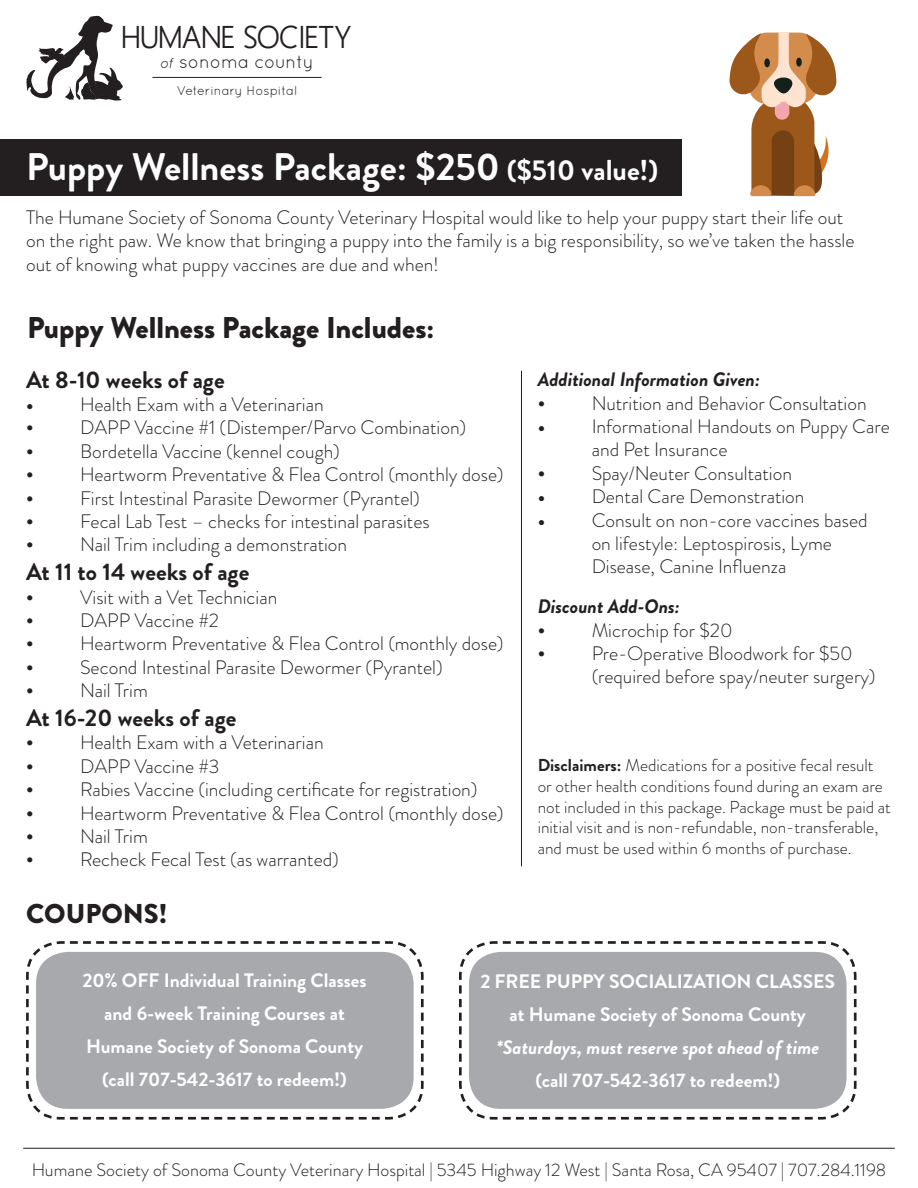
<style>
.page{position:relative;width:918px;height:1188px;background:#fff}
.page>*{position:absolute;margin:0;border:0;box-sizing:border-box;transform-origin:0 0}
.t1{font:700 38.4px "Brandon Grotesque";color:#fff}
.t2{font:31.35px "Homizio";letter-spacing:.025em;color:#231f20}
.t3{font:900 30px "Brandon Grotesque";color:#231f20}
.t4{font:900 27.15px "Brandon Grotesque";color:#231f20}
.t5{font:700 24px "Brandon Grotesque";color:#231f20}
.t6{font:300 19.5px/23.4px "Brandon Grotesque";color:#231f20}
.t7{font:700 19.5px/33px "Brandon Grotesque";color:#fff;text-align:center}
.t8{font:italic 700 19.5px "Brandon Grotesque";color:#231f20}
.t9{font:300 18px "Brandon Grotesque";color:#231f20}
.t10{font:17.85px "Quicksand";color:#231f20}
.t11{font:300 17.25px/20.7px "Brandon Grotesque";color:#231f20}
.t12{font:12.75px "Quicksand";color:#231f20}
.s1{font-style:italic;font-size:14.55px}
.s2{font-size:28.8px}
.s3{font-weight:700}
.s4{font-style:italic}
</style>
<div class="page">
<div style="left:0;top:140px;width:682px;height:56px;background:#231f20"></div>
<svg style="left:26px;top:941px;width:398px;height:179px;background:#b2b2b6"></svg>
<svg style="left:459px;top:941px;width:398px;height:179px;background:#b2b2b6"></svg>
<hr style="left:152px;top:77px;width:170px;height:1px;background:#231f20">
<svg style="left:26px;top:15px;width:97px;height:86px"></svg>
<hr style="left:521px;top:371px;width:1px;height:495px;background:#231f20">
<svg style="left:729px;top:32px;width:108px;height:164px"></svg>
<hr style="left:23px;top:1148px;width:872px;height:1px;background:#231f20">
<p class="t2" style="left:122px;top:19px;width:230px">HUMANE SOCIETY</p>
<p class="t10" style="left:160px;top:51px;width:155px"><span class="s1">of</span> sonoma county</p>
<p class="t12" style="left:177px;top:83px;width:122px">Veterinary Hospital</p>
<p class="t1" style="left:26px;top:140px;width:634px">Puppy Wellness Package: $250 <span class="s2">($510 value!)</span></p>
<p class="t6" style="left:26px;top:206px;width:830px">The Humane Society of Sonoma County Veterinary Hospital would like to help your puppy start their life out on the right paw. We know that bringing a puppy into the family is a big responsibility, so we’ve taken the hassle out of knowing what puppy vaccines are due and when!</p>
<p class="t3" style="left:27px;top:306px;width:409px">Puppy Wellness Package Includes:</p>
<p class="t5" style="left:26px;top:362px;width:200px">At 8-10 weeks of age</p>
<p class="t6" style="left:26px;top:393px;width:299px"><span class="s3">•</span> Health Exam with a Veterinarian</p>
<p class="t6" style="left:26px;top:416px;width:442px"><span class="s3">•</span> DAPP Vaccine #1 (Distemper/Parvo Combination)</p>
<p class="t6" style="left:26px;top:439px;width:315px"><span class="s3">•</span> Bordetella Vaccine (kennel cough)</p>
<p class="t6" style="left:26px;top:463px;width:479px"><span class="s3">•</span> Heartworm Preventative &amp; Flea Control (monthly dose)</p>
<p class="t6" style="left:26px;top:486px;width:395px"><span class="s3">•</span> First Intestinal Parasite Dewormer (Pyrantel)</p>
<p class="t6" style="left:26px;top:510px;width:405px"><span class="s3">•</span> Fecal Lab Test – checks for intestinal parasites</p>
<p class="t6" style="left:26px;top:533px;width:323px"><span class="s3">•</span> Nail Trim including a demonstration</p>
<p class="t5" style="left:26px;top:555px;width:225px">At 11 to 14 weeks of age</p>
<p class="t6" style="left:26px;top:585px;width:253px"><span class="s3">•</span> Visit with a Vet Technician</p>
<p class="t6" style="left:26px;top:609px;width:195px"><span class="s3">•</span> DAPP Vaccine #2</p>
<p class="t6" style="left:26px;top:632px;width:479px"><span class="s3">•</span> Heartworm Preventative &amp; Flea Control (monthly dose)</p>
<p class="t6" style="left:26px;top:655px;width:418px"><span class="s3">•</span> Second Intestinal Parasite Dewormer (Pyrantel)</p>
<p class="t6" style="left:26px;top:679px;width:123px"><span class="s3">•</span> Nail Trim</p>
<p class="t5" style="left:26px;top:701px;width:212px">At 16-20 weeks of age</p>
<p class="t6" style="left:26px;top:731px;width:299px"><span class="s3">•</span> Health Exam with a Veterinarian</p>
<p class="t6" style="left:26px;top:754px;width:195px"><span class="s3">•</span> DAPP Vaccine #3</p>
<p class="t6" style="left:26px;top:778px;width:453px"><span class="s3">•</span> Rabies Vaccine (including certificate for registration)</p>
<p class="t6" style="left:26px;top:801px;width:479px"><span class="s3">•</span> Heartworm Preventative &amp; Flea Control (monthly dose)</p>
<p class="t6" style="left:26px;top:825px;width:123px"><span class="s3">•</span> Nail Trim</p>
<p class="t6" style="left:26px;top:848px;width:314px"><span class="s3">•</span> Recheck Fecal Test (as warranted)</p>
<p class="t4" style="left:26px;top:895px;width:143px">COUPONS!</p>
<p class="t8" style="left:538px;top:366px;width:224px">Additional Information Given:</p>
<p class="t6" style="left:538px;top:391px;width:331px"><span class="s3">•</span> Nutrition and Behavior Consultation</p>
<p class="t6" style="left:592px;top:415px;width:300px;text-indent:-54px"><span class="s3">•</span> Informational Handouts on Puppy Care and Pet Insurance</p>
<p class="t6" style="left:538px;top:461px;width:256px"><span class="s3">•</span> Spay/Neuter Consultation</p>
<p class="t6" style="left:538px;top:485px;width:268px"><span class="s3">•</span> Dental Care Demonstration</p>
<p class="t6" style="left:592px;top:508px;width:277px;text-indent:-54px"><span class="s3">•</span> Consult on non-core vaccines based on lifestyle: Leptospirosis, Lyme<br>Disease, Canine Influenza</p>
<p class="t8" style="left:538px;top:593px;width:144px">Discount Add-Ons:</p>
<p class="t6" style="left:538px;top:618px;width:196px"><span class="s3">•</span> Microchip for $20</p>
<p class="t6" style="left:592px;top:642px;width:285px;text-indent:-54px"><span class="s3">•</span> Pre-Operative Bloodwork for $50 (required before spay/neuter surgery)</p>
<p class="t11" style="left:538px;top:755px;width:355px"><span class="s3">Disclaimers:</span> Medications for a positive fecal result or other health conditions found during an exam are not included in this package. Package must be paid at initial visit and is non-refundable, non-transferable, and must be used within 6 months of purchase.</p>
<p class="t7" style="left:82px;top:964px;width:286px">20% OFF Individual Training Classes and 6-week Training Courses at<br>Humane Society of Sonoma County (call 707-542-3617 to redeem!)</p>
<p class="t7" style="left:480px;top:965px;width:356px">2 FREE PUPPY SOCIALIZATION CLASSES at Humane Society of Sonoma County <span class="s4">*Saturdays, must reserve spot ahead of time</span></p>
<p class="t7" style="left:535px;top:1064px;width:246px">(call 707-542-3617 to redeem!)</p>
<p class="t9" style="left:32px;top:1157px;width:856px">Humane Society of Sonoma County Veterinary Hospital | 5345 Highway 12 West | Santa Rosa, CA 95407 | 707.284.1198</p>
</div>
